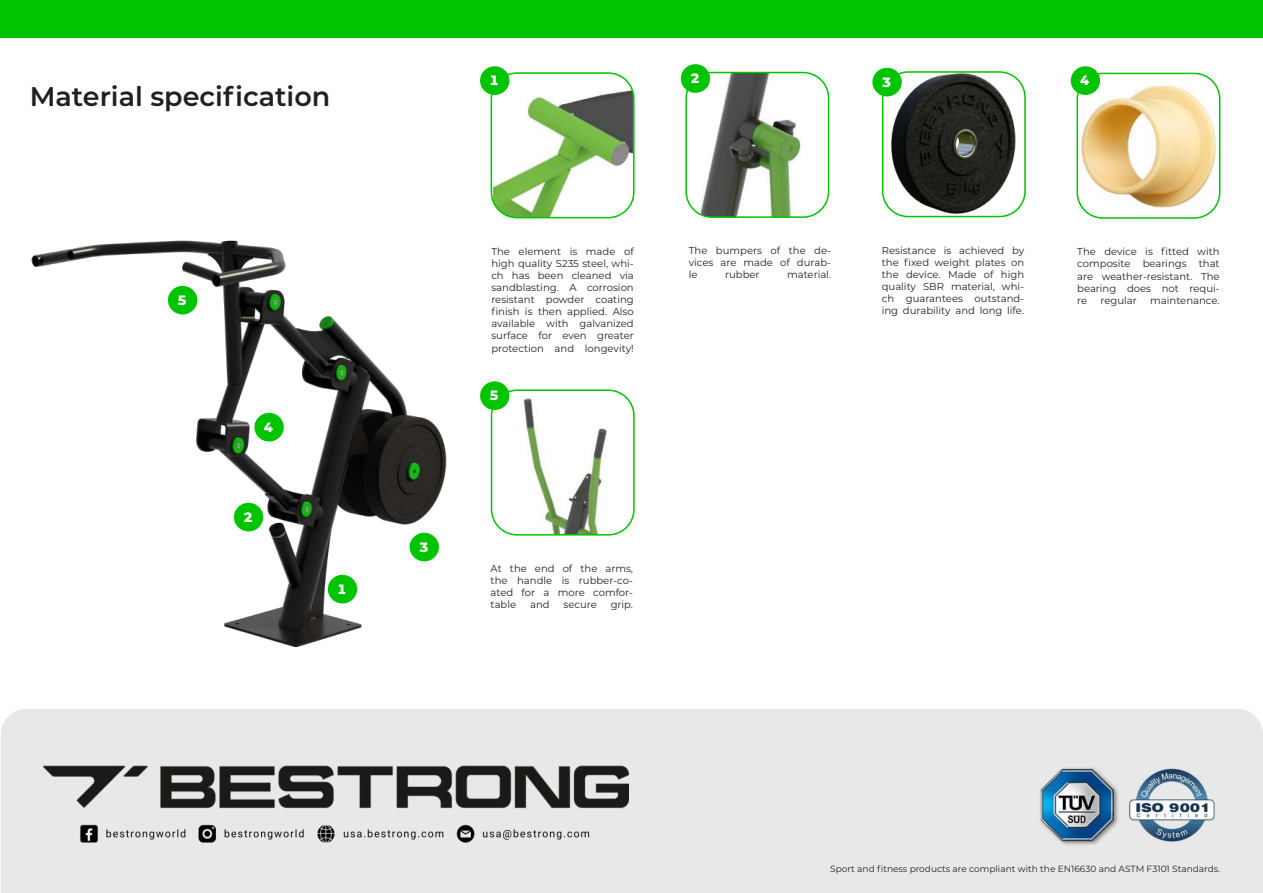
<style>
.page{position:relative;width:1263px;height:893px;background:#fff}
.page>*{position:absolute;margin:0;border:0;box-sizing:border-box;transform-origin:0 0}
.t1{font:600 27px "Montserrat";color:#241f1f}
.t2{font:800 13.5px "Montserrat";color:#fff}
.t3{font:10.05px/12px "Montserrat";color:#241f1f;text-align:justify}
.t4{font:9px "Montserrat";color:#241f1f}
</style>
<div class="page">
<img style="left:688px;top:73px;width:140px;height:144px">
<div style="left:685px;top:72px;width:144px;height:146px;border:2px solid #00c400;border-radius:26px"></div>
<img style="left:491px;top:392px;width:141px;height:141px">
<div style="left:491px;top:389px;width:144px;height:147px;border:2px solid #00c400;border-radius:26px"></div>
<div style="left:0;top:0;width:1263px;height:38px;background:#00c400"></div>
<img style="left:31px;top:240px;width:416px;height:408px">
<div style="left:1px;top:709px;width:1262px;height:184px;background:#e8e8e8"></div>
<img style="left:1035px;top:747px;width:185px;height:117px">
<img style="left:491px;top:73px;width:143px;height:145px">
<div style="left:491px;top:72px;width:143px;height:146px;border:2px solid #00c400;border-radius:26px"></div>
<img style="left:1079px;top:73px;width:141px;height:145px">
<div style="left:1076px;top:73px;width:144px;height:146px;border:2px solid #00c400;border-radius:26px"></div>
<div style="left:480px;top:66px;width:29px;height:29px;background:#00c400;border-radius:50%"></div>
<div style="left:1071px;top:66px;width:29px;height:29px;background:#00c400;border-radius:50%"></div>
<div style="left:480px;top:381px;width:29px;height:29px;background:#00c400;border-radius:50%"></div>
<div style="left:328px;top:575px;width:29px;height:28px;background:#00c400;border-radius:50%"></div>
<div style="left:234px;top:503px;width:29px;height:28px;background:#00c400;border-radius:50%"></div>
<div style="left:410px;top:533px;width:29px;height:28px;background:#00c400;border-radius:50%"></div>
<div style="left:254px;top:413px;width:30px;height:29px;background:#00c400;border-radius:50%"></div>
<div style="left:168px;top:286px;width:29px;height:28px;background:#00c400;border-radius:50%"></div>
<div style="left:681px;top:64px;width:29px;height:29px;background:#00c400;border-radius:50%"></div>
<img style="left:883px;top:72px;width:140px;height:145px">
<div style="left:882px;top:71px;width:144px;height:146px;border:2px solid #00c400;border-radius:26px"></div>
<div style="left:872px;top:68px;width:30px;height:28px;background:#00c400;border-radius:50%"></div>
<img style="left:44px;top:745px;width:584px;height:117px">
<h1 class="t1" style="left:30px;top:78px;width:302px">Material specification</h1>
<h2 class="t2" style="left:177px;top:290px;width:11px">5</h2>
<h2 class="t2" style="left:264px;top:417px;width:11px">4</h2>
<h2 class="t2" style="left:243px;top:507px;width:11px">2</h2>
<h2 class="t2" style="left:337px;top:579px;width:11px">1</h2>
<h2 class="t2" style="left:690px;top:69px;width:11px">2</h2>
<h2 class="t2" style="left:490px;top:71px;width:11px">1</h2>
<h2 class="t2" style="left:1080px;top:71px;width:11px">4</h2>
<h2 class="t2" style="left:882px;top:72px;width:11px">3</h2>
<h2 class="t2" style="left:419px;top:537px;width:11px">3</h2>
<p class="t3" style="left:689px;top:244px;width:144px">The bumpers of the de&shy;vices are made of durab&shy;le</p>
<p class="t3" style="left:882px;top:244px;width:144px">Resistance is achieved by the fixed weight plates on the device. Made of high quality SBR material, whi&shy;ch guarantees outstand&shy;ing durability and long life.</p>
<p class="t3" style="left:491px;top:245px;width:144px">The element is made of high quality S235 steel, whi&shy;ch has been cleaned via sandblasting. A corrosion resistant powder coating finish is then applied. Also available with galvanized surface for even greater protection and longevity!</p>
<p class="t3" style="left:1077px;top:245px;width:144px">The device is fitted with composite bearings that are weather-resistant. The bearing does not requi&shy;re</p>
<p class="t3" style="left:725px;top:268px;width:36px">rubber</p>
<p class="t3" style="left:787px;top:268px;width:45px">material.</p>
<p class="t3" style="left:1101px;top:294px;width:38px">regular</p>
<p class="t3" style="left:1150px;top:294px;width:71px">maintenance.</p>
<h2 class="t2" style="left:490px;top:386px;width:11px">5</h2>
<p class="t3" style="left:491px;top:562px;width:144px">At the end of the arms, the handle is rubber-co&shy;ated for a more comfor&shy;table</p>
<p class="t3" style="left:530px;top:598px;width:21px">and</p>
<p class="t3" style="left:563px;top:598px;width:35px">secure</p>
<p class="t3" style="left:611px;top:598px;width:24px">grip.</p>
<p class="t4" style="left:830px;top:863px;width:391px">Sport and fitness products are compliant with the EN16630 and ASTM F3101 Standards.</p>
</div>
